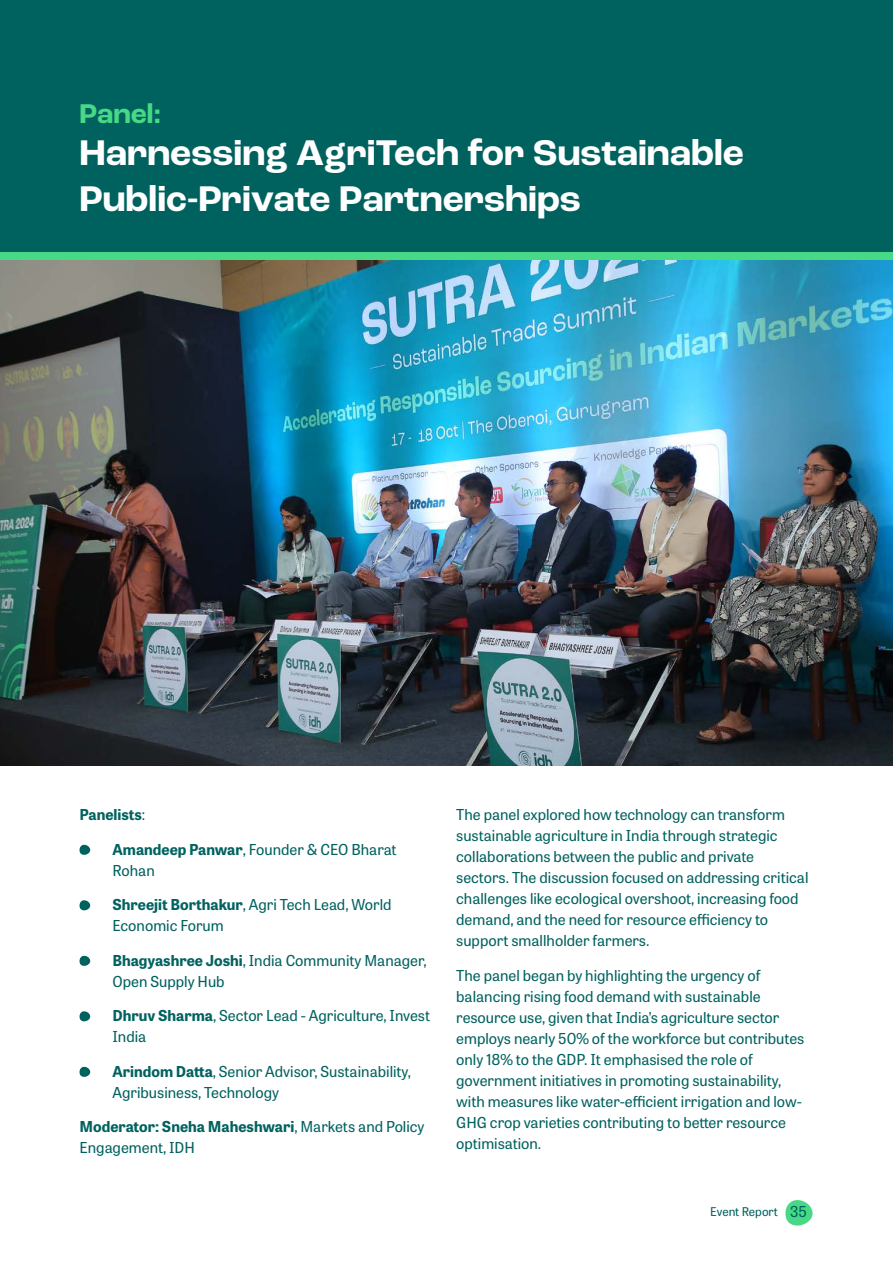
<style>
.page{position:relative;width:893px;height:1263px;background:#fff}
.page>*{position:absolute;margin:0;border:0;box-sizing:border-box;transform-origin:0 0}
.t1{font:700 37.5px/46.5px "Roc Grotesk";color:#fff}
.t2{font:700 28.5px "Roc Grotesk";color:#47d985}
.t3{font:15px/21px "Tablet Gothic";color:#00625f}
.t4{font:700 15px "Tablet Gothic";color:#00625f}
.t5{font:12px "Tablet Gothic";color:#00625f}
.s1{font-weight:400}
.s2{font-weight:700}
.s3{font-size:15px}
</style>
<div class="page">
<svg style="left:785px;top:1200px;width:28px;height:26px"></svg>
<div style="left:1px;top:0;width:892px;height:362px;background:#00625f"></div>
<img style="left:0;top:258px;width:893px;height:507px">
<svg style="left:79px;top:844px;width:12px;height:11px"></svg>
<svg style="left:79px;top:900px;width:12px;height:10px"></svg>
<svg style="left:79px;top:955px;width:12px;height:11px"></svg>
<svg style="left:79px;top:1011px;width:12px;height:10px"></svg>
<svg style="left:79px;top:1066px;width:12px;height:11px"></svg>
<div style="left:1px;top:252px;width:892px;height:8px;background:#47d985"></div>
<h2 class="t2" style="left:80px;top:96px;width:83px">Panel:</h2>
<h1 class="t1" style="left:80px;top:130px;width:666px">Harnessing AgriTech for Sustainable<br>Public-Private Partnerships</h1>
<p class="t4" style="left:80px;top:804px;width:67px">Panelists<span class="s1">:</span></p>
<p class="t3" style="left:112px;top:838px;width:286px"><span class="s2">Amandeep Panwar</span>, Founder &amp; CEO Bharat<br>Rohan</p>
<p class="t3" style="left:112px;top:894px;width:281px"><span class="s2">Shreejit Borthakur</span>, Agri Tech Lead, World<br>Economic Forum</p>
<p class="t3" style="left:112px;top:949px;width:315px"><span class="s2">Bhagyashree Joshi</span>, India Community Manager,<br>Open Supply Hub</p>
<p class="t3" style="left:112px;top:1005px;width:319px"><span class="s2">Dhruv Sharma</span>, Sector Lead - Agriculture, Invest<br>India</p>
<p class="t3" style="left:112px;top:1060px;width:300px"><span class="s2">Arindom Datta</span>, Senior Advisor, Sustainability,<br>Agribusiness, Technology</p>
<p class="t3" style="left:79px;top:1116px;width:347px"><span class="s2">Moderator: Sneha Maheshwari</span>, Markets and Policy<br>Engagement, IDH</p>
<p class="t3" style="left:456px;top:804px;width:354px">The panel explored how technology can transform sustainable agriculture in India through strategic collaborations between the public and private sectors. The discussion focused on addressing critical challenges like ecological overshoot, increasing food demand, and the need for resource efficiency to support smallholder farmers.</p>
<p class="t3" style="left:456px;top:964px;width:350px">The panel began by highlighting the urgency of balancing rising food demand with sustainable resource use, given that India’s agriculture sector employs nearly 50% of the workforce but contributes only 18% to the GDP. It emphasised the role of government initiatives in promoting sustainability, with measures like water-efficient irrigation and low-GHG crop varieties contributing to better resource optimisation.</p>
<p class="t5" style="left:710px;top:1203px;width:98px">Event Report <span class="s3">35</span></p>
</div>
